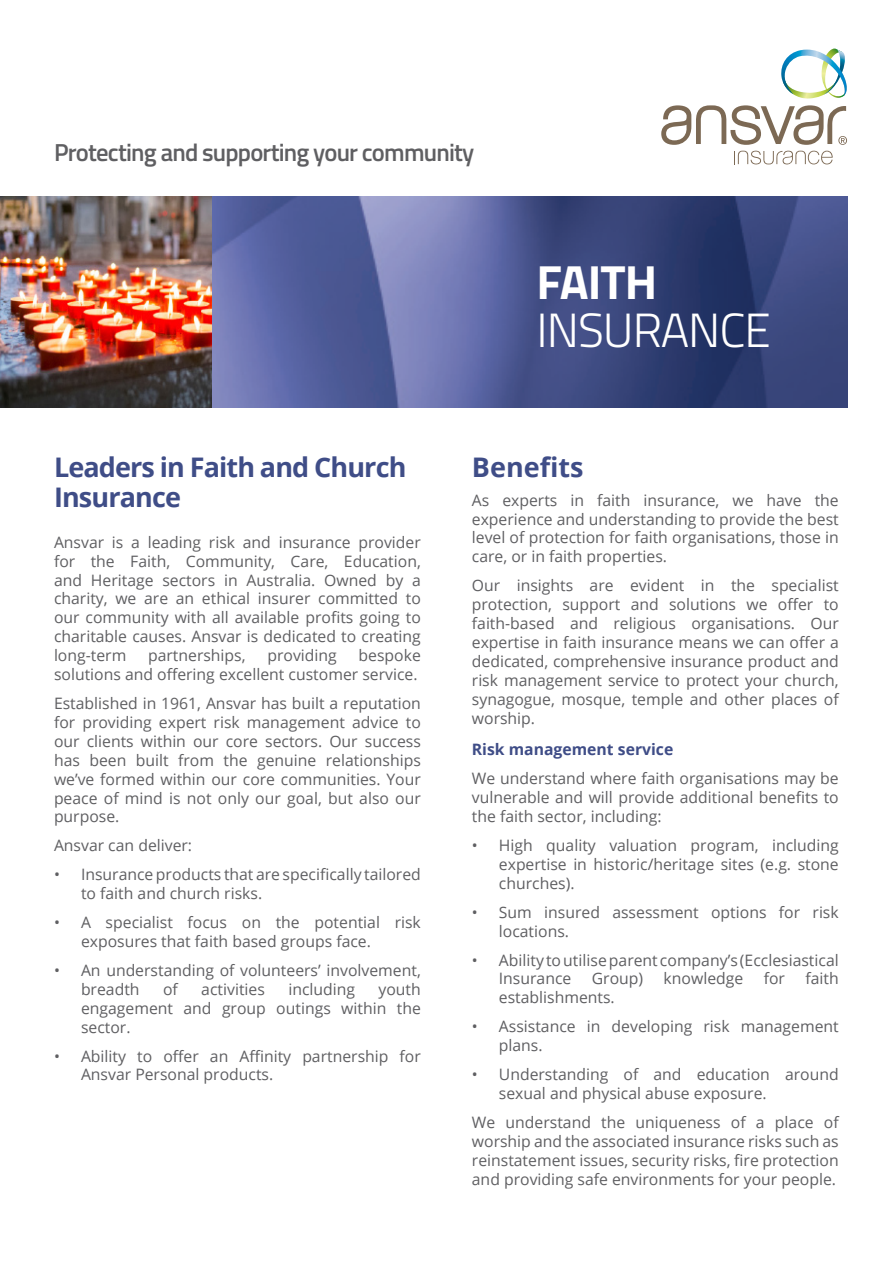
<style>
.page{position:relative;width:893px;height:1263px;background:#fff}
.page>*{position:absolute;margin:0;border:0;box-sizing:border-box;transform-origin:0 0}
.t1{font:300 48px "Titillium Web";letter-spacing:-.02em;color:#fff}
.t2{font:700 48px "Titillium Web";letter-spacing:-.02em;color:#fff}
.t3{font:700 27px/30px "Open Sans";letter-spacing:-.03em;color:#3f4d87}
.t4{font:600 24.6px "Titillium Web";letter-spacing:-.03em;color:#5f5f62}
.t5{font:15.75px/18.9px "Open Sans";color:#5f5f62;text-align:justify}
.t6{font:700 15.75px "Open Sans";color:#3f4d87}
</style>
<div class="page">
<img style="left:212px;top:197px;width:635px;height:210px">
<svg style="left:734px;top:151px;width:99px;height:13px"></svg>
<svg style="left:661px;top:49px;width:186px;height:96px"></svg>
<img style="left:0;top:197px;width:212px;height:210px">
<p class="t4" style="left:54px;top:133px;width:422px">Protecting and supporting your community</p>
<p class="t2" style="left:537px;top:245px;width:122px">FAITH</p>
<p class="t1" style="left:537px;top:295px;width:236px">INSURANCE</p>
<p class="t3" style="left:54px;top:451px;width:354px">Leaders in Faith and Church<br>Insurance</p>
<p class="t5" style="left:54px;top:532px;width:368px">Ansvar is a leading risk and insurance provider for the Faith, Community, Care, Education, and Heritage sectors in Australia. Owned by a charity, we are an ethical insurer committed to our community with all available profits going to charitable causes. Ansvar is dedicated to creating long-term</p>
<p class="t5" style="left:54px;top:646px;width:368px;text-align:right">bespoke<br>solutions and offering excellent customer service.</p>
<p class="t5" style="left:54px;top:693px;width:368px">Established in 1961, Ansvar has built a reputation for providing expert risk management advice to our clients within our core sectors. Our success has been built from the genuine relationships we’ve formed within our core communities. Your peace of mind is not only our goal, but also our purpose.</p>
<p class="t5" style="left:54px;top:836px;width:140px">Ansvar can deliver:</p>
<p class="t5" style="left:81px;top:865px;width:341px;text-indent:-27px">• Insurance products that are specifically tailored to faith and church risks.</p>
<p class="t5" style="left:81px;top:912px;width:341px;text-indent:-27px">• A specialist focus on the potential risk exposures that faith based groups face.</p>
<p class="t5" style="left:81px;top:960px;width:341px;text-indent:-27px">• An understanding of volunteers’ involvement, breadth</p>
<p class="t5" style="left:148px;top:646px;width:99px">partnerships,</p>
<p class="t5" style="left:267px;top:646px;width:71px">providing</p>
<p class="t5" style="left:163px;top:979px;width:16px">of</p>
<p class="t5" style="left:201px;top:979px;width:65px">activities</p>
<p class="t5" style="left:288px;top:979px;width:68px">including</p>
<p class="t5" style="left:81px;top:979px;width:341px;text-indent:298px">youth engagement and group outings within the sector.</p>
<p class="t5" style="left:81px;top:1046px;width:341px;text-indent:-27px">• Ability to offer an Affinity partnership for<br>Ansvar Personal products.</p>
<p class="t3" style="left:472px;top:451px;width:113px">Benefits</p>
<p class="t5" style="left:472px;top:490px;width:368px">As experts in faith insurance, we have the experience and understanding to provide the best level of protection for faith organisations, those in care, or in faith properties.</p>
<p class="t5" style="left:472px;top:576px;width:368px">Our insights are evident in the specialist protection, support and solutions we offer to faith-based and religious organisations. Our expertise in faith insurance means we can offer a dedicated, comprehensive insurance product and risk management service to protect your church, synagogue, mosque, temple and other places of worship.</p>
<p class="t6" style="left:472px;top:738px;width:203px">Risk management service</p>
<p class="t5" style="left:472px;top:769px;width:368px">We understand where faith organisations may be vulnerable and will provide additional benefits to the faith sector, including:</p>
<p class="t5" style="left:499px;top:835px;width:341px;text-indent:-27px">• High quality valuation program, including expertise in historic/heritage sites (e.g. stone churches).</p>
<p class="t5" style="left:499px;top:902px;width:341px;text-indent:-27px">• Sum insured assessment options for risk locations.</p>
<p class="t5" style="left:499px;top:950px;width:341px;text-indent:-27px">• Ability to utilise parent company’s (Ecclesiastical<br>Insurance</p>
<p class="t5" style="left:592px;top:969px;width:53px">Group)</p>
<p class="t5" style="left:664px;top:969px;width:81px">knowledge</p>
<p class="t5" style="left:764px;top:969px;width:23px">for</p>
<p class="t5" style="left:805px;top:969px;width:35px">faith</p>
<p class="t5" style="left:499px;top:988px;width:117px">establishments.</p>
<p class="t5" style="left:499px;top:1017px;width:341px;text-indent:-27px">• Assistance in developing risk management plans.</p>
<p class="t5" style="left:499px;top:1064px;width:341px;text-indent:-27px">• Understanding of and education around sexual and physical abuse exposure.</p>
<p class="t5" style="left:472px;top:1112px;width:368px">We understand the uniqueness of a place of worship and the associated insurance risks such as reinstatement issues, security risks, fire protection and providing safe environments for your people.</p>
</div>
